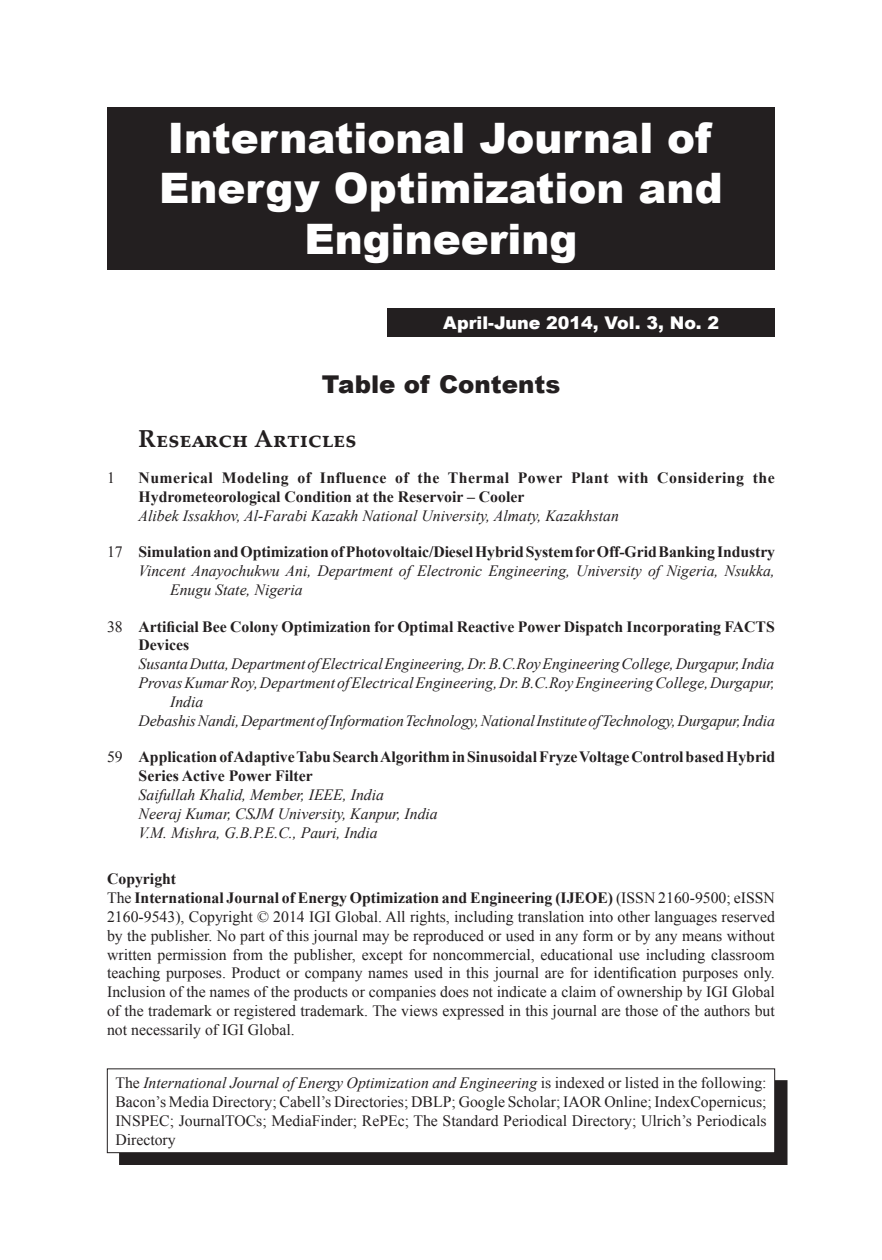
<style>
.page{position:relative;width:882px;height:1260px;background:#fff}
.page>*{position:absolute;margin:0;border:0;box-sizing:border-box;transform-origin:0 0}
.TocJournalTitle{font:900 42px/50.4px "Arial";color:#fff;text-align:center}
.Heading_medium{font:700 24.5px "Palatino Linotype";color:#231f20}
.t1{font:900 24.5px "Arial";color:#231f20}
.TocIssueInfo{font:900 17.5px "Arial";color:#fff}
.Copyright_medium{font:15.75px/18.9px "Times New Roman";color:#231f20;text-align:justify}
.Affiliate_medium{font:italic 15.75px/18.9px "Times New Roman";color:#231f20}
.ArticleTitle_medium{font:700 15.75px/18.9px "Times New Roman";color:#231f20}
.Index_medium{font:15.75px/18.9px "Times New Roman";color:#231f20;text-align:justify}
.ArticleTitle_medium-2{font:700 15.75px/18.9px "Times New Roman";letter-spacing:.03em;color:#231f20}
.CopyrightHeading_med{font:700 15.75px "Times New Roman";color:#231f20}
.ArticleTitle_medium-3{font:15.75px "Times New Roman";color:#231f20}
.s1{font-weight:400}
.s2{font-weight:700}
.s3{font-style:italic}
</style>
<div class="page">
<div style="left:119px;top:1081px;width:668px;height:84px;background:#231f20"></div>
<div style="left:107px;top:1069px;width:668px;height:84px;background:#fff"></div>
<div style="left:107px;top:1069px;width:668px;height:84px;border:1px solid #231f20"></div>
<div style="left:387px;top:308px;width:388px;height:29px;background:#231f20"></div>
<div style="left:107px;top:107px;width:668px;height:162px;background:#231f20"></div>
<p class="TocJournalTitle" style="left:159px;top:111px;width:565px">International Journal of<br>Energy Optimization and<br>Engineering</p>
<p class="TocIssueInfo" style="left:443px;top:310px;width:277px">April-June 2014, Vol. 3, No. 2</p>
<p class="t1" style="left:322px;top:367px;width:240px">Table of Contents</p>
<p class="Heading_medium" style="left:139px;top:421px;width:219px">Research Articles</p>
<p class="ArticleTitle_medium-3" style="left:107px;top:467px;width:9px">1</p>
<p class="ArticleTitle_medium-2" style="left:139px;top:468px;width:638px">Numerical Modeling of Influence of the Thermal Power Plant with Considering the<br>Hydrometeorological Condition at the Reservoir – Cooler</p>
<p class="Affiliate_medium" style="left:139px;top:506px;width:482px">Alibek Issakhov, Al-Farabi Kazakh National University, Almaty, Kazakhstan</p>
<p class="ArticleTitle_medium" style="left:107px;top:542px;width:670px"><span class="s1">17</span> Simulation and Optimization of Photovoltaic/Diesel Hybrid System for Off-Grid Banking Industry</p>
<p class="Affiliate_medium" style="left:170px;top:561px;width:606px;text-indent:-32px">Vincent Anayochukwu Ani, Department of Electronic Engineering, University of Nigeria, Nsukka,<br>Enugu State, Nigeria</p>
<p class="ArticleTitle_medium" style="left:139px;top:616px;width:638px;text-indent:-31px"><span class="s1">38</span> Artificial Bee Colony Optimization for Optimal Reactive Power Dispatch Incorporating FACTS<br>Devices</p>
<p class="Affiliate_medium" style="left:139px;top:654px;width:637px">Susanta Dutta, Department of Electrical Engineering, Dr. B.C.Roy Engineering College, Durgapur, India</p>
<p class="Affiliate_medium" style="left:170px;top:673px;width:606px;text-indent:-32px">Provas Kumar Roy, Department of Electrical Engineering, Dr. B.C.Roy Engineering College, Durgapur,<br>India</p>
<p class="Affiliate_medium" style="left:139px;top:711px;width:638px">Debashis Nandi, Department of Information Technology, National Institute of Technology, Durgapur, India</p>
<p class="ArticleTitle_medium" style="left:139px;top:747px;width:638px;text-indent:-31px"><span class="s1">59</span> Application of Adaptive Tabu Search Algorithm in Sinusoidal Fryze Voltage Control based Hybrid<br>Series Active Power Filter</p>
<p class="Affiliate_medium" style="left:139px;top:785px;width:247px">Saifullah Khalid, Member, IEEE, India</p>
<p class="Affiliate_medium" style="left:139px;top:804px;width:301px">Neeraj Kumar, CSJM University, Kanpur, India</p>
<p class="Affiliate_medium" style="left:139px;top:823px;width:241px">V.M. Mishra, G.B.P.E.C., Pauri, India</p>
<p class="CopyrightHeading_med" style="left:107px;top:868px;width:71px">Copyright</p>
<p class="Copyright_medium" style="left:107px;top:888px;width:669px">The <span class="s2">International Journal of Energy Optimization and Engineering (IJEOE)</span> (ISSN 2160-9500; eISSN 2160-9543), Copyright © 2014 IGI Global. All rights, including translation into other languages reserved by the publisher. No part of this journal may be reproduced or used in any form or by any means without written permission from the publisher, except for noncommercial, educational use including classroom teaching purposes. Product or company names used in this journal are for identification purposes only.<br>Inclusion of the names of the products or companies does not indicate a claim of ownership by IGI Global of the trademark or registered trademark. The views expressed in this journal are those of the authors but not necessarily of IGI Global.</p>
<p class="Index_medium" style="left:115px;top:1073px;width:653px">The <span class="s3">International Journal of Energy Optimization and Engineering</span> is indexed or listed in the following:<br>Bacon’s Media Directory; Cabell’s Directories; DBLP; Google Scholar; IAOR Online; IndexCopernicus; INSPEC; JournalTOCs; MediaFinder; RePEc; The Standard Periodical Directory; Ulrich’s Periodicals Directory</p>
</div>
